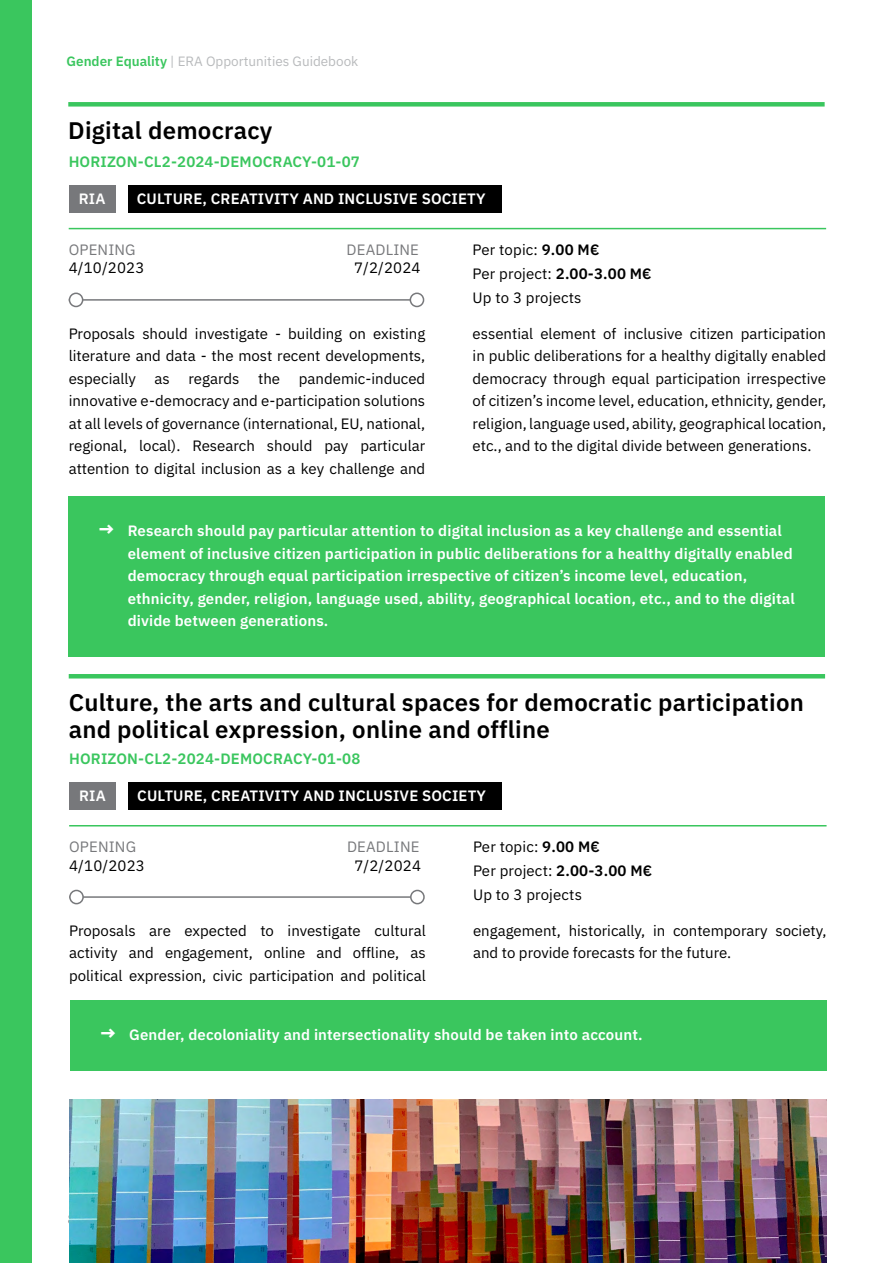
<style>
.page{position:relative;width:893px;height:1263px;background:#fff}
.page>*{position:absolute;margin:0;border:0;box-sizing:border-box;transform-origin:0 0}
.t1{font:600 24px/27px "IBM Plex Sans";letter-spacing:.01em;color:#000}
.t2{font:15px/22.5px "IBM Plex Sans";color:#000;text-align:justify}
.t3{font:600 15px/22.5px "IBM Plex Sans";letter-spacing:.01em;color:#fff}
.t4{font:600 15px "IBM Plex Sans";letter-spacing:.01em;color:#3ac65e}
.t5{font:15px "IBM Plex Sans";letter-spacing:.01em;color:#77787b}
.t6{font:13.5px "IBM Plex Sans";color:#b8babc}
.t7{font:13.5px "IBM Plex Sans";color:#5d5d60}
.s1{font-weight:600;color:#3ac65e}
.s2{font-weight:600}
.s3{font-weight:700;font-size:19.5px}
</style>
<div class="page">
<div style="left:0;top:0;width:32px;height:1263px;background:#3ac65e"></div>
<div style="left:128px;top:185px;width:374px;height:27px;background:#000"></div>
<div style="left:69px;top:185px;width:46px;height:27px;background:#77787b"></div>
<div style="left:68px;top:496px;width:757px;height:160px;background:#3ac65e"></div>
<hr style="left:69px;top:299px;width:346px;height:2px;background:#77787b">
<div style="left:69px;top:293px;width:14px;height:13px;background:#fff;border-radius:50%"></div>
<div style="left:69px;top:293px;width:14px;height:14px;border:2px solid #77787b;border-radius:50%"></div>
<div style="left:410px;top:293px;width:14px;height:13px;background:#fff;border-radius:50%"></div>
<div style="left:410px;top:293px;width:14px;height:14px;border:2px solid #77787b;border-radius:50%"></div>
<hr style="left:69px;top:228px;width:757px;height:1px;background:#3ac65e">
<div style="left:68px;top:102px;width:757px;height:5px;background:#3ac65e"></div>
<div style="left:129px;top:782px;width:373px;height:27px;background:#000"></div>
<div style="left:69px;top:782px;width:47px;height:27px;background:#77787b"></div>
<div style="left:70px;top:1000px;width:757px;height:70px;background:#3ac65e"></div>
<hr style="left:69px;top:896px;width:347px;height:2px;background:#77787b">
<div style="left:70px;top:890px;width:13px;height:14px;background:#fff;border-radius:50%"></div>
<div style="left:69px;top:890px;width:15px;height:14px;border:2px solid #77787b;border-radius:50%"></div>
<div style="left:411px;top:890px;width:13px;height:14px;background:#fff;border-radius:50%"></div>
<div style="left:410px;top:890px;width:15px;height:14px;border:2px solid #77787b;border-radius:50%"></div>
<hr style="left:69px;top:825px;width:758px;height:1px;background:#3ac65e">
<hr style="left:69px;top:674px;width:756px;height:4px;background:#3ac65e">
<img style="left:70px;top:1099px;width:756px;height:164px">
<p class="t6" style="left:67px;top:51px;width:293px"><span class="s1">Gender Equality</span> | ERA Opportunities Guidebook</p>
<h1 class="t1" style="left:68px;top:115px;width:206px">Digital democracy</h1>
<p class="t4" style="left:69px;top:150px;width:293px">HORIZON-CL2-2024-DEMOCRACY-01-07</p>
<p class="t3" style="left:79px;top:186px;width:28px">RIA</p>
<p class="t3" style="left:137px;top:186px;width:350px">CULTURE, CREATIVITY AND INCLUSIVE SOCIETY</p>
<p class="t5" style="left:347px;top:238px;width:74px">DEADLINE</p>
<p class="t2" style="left:473px;top:236px;width:181px;line-height:24px;text-align:left">Per topic: <span class="s2">9.00 M€<br></span>Per project: <span class="s2">2.00-3.00 M€<br></span>Up to 3 projects</p>
<p class="t2" style="left:473px;top:321px;width:355px">essential element of inclusive citizen participation in public deliberations for a healthy digitally enabled democracy through equal participation irrespective of citizen’s income level, education, ethnicity, gender, religion, language used, ability, geographical location, etc., and to the digital divide between generations.</p>
<p class="t5" style="left:69px;top:238px;width:68px">OPENING</p>
<p class="t2" style="left:69px;top:256px;width:77px">4/10/2023</p>
<p class="t2" style="left:354px;top:256px;width:68px">7/2/2024</p>
<p class="t2" style="left:69px;top:321px;width:358px">Proposals should investigate - building on existing literature and data - the most recent developments, especially as regards the pandemic-induced innovative e-democracy and e-participation solutions at all levels of governance (international, EU, national, regional, local). Research should pay particular attention to digital inclusion as a key challenge and</p>
<p class="t3" style="left:128px;top:518px;width:669px;text-indent:-30px"><span class="s3">→</span> Research should pay particular attention to digital inclusion as a key challenge and essential element of inclusive citizen participation in public deliberations for a healthy digitally enabled democracy through equal participation irrespective of citizen’s income level, education, ethnicity, gender, religion, language used, ability, geographical location, etc., and to the digital divide between generations.</p>
<h1 class="t1" style="left:69px;top:687px;width:737px">Culture, the arts and cultural spaces for democratic participation and political expression, online and offline</h1>
<p class="t4" style="left:69px;top:747px;width:293px">HORIZON-CL2-2024-DEMOCRACY-01-08</p>
<p class="t3" style="left:79px;top:783px;width:28px">RIA</p>
<p class="t3" style="left:137px;top:783px;width:350px">CULTURE, CREATIVITY AND INCLUSIVE SOCIETY</p>
<p class="t5" style="left:347px;top:835px;width:74px">DEADLINE</p>
<p class="t2" style="left:473px;top:833px;width:181px;line-height:24px;text-align:left">Per topic: <span class="s2">9.00 M€<br></span>Per project: <span class="s2">2.00-3.00 M€<br></span>Up to 3 projects</p>
<p class="t2" style="left:473px;top:918px;width:355px">engagement, historically, in contemporary society, and to provide forecasts for the future.</p>
<p class="t5" style="left:69px;top:835px;width:68px">OPENING</p>
<p class="t2" style="left:69px;top:853px;width:77px">4/10/2023</p>
<p class="t2" style="left:354px;top:853px;width:68px">7/2/2024</p>
<p class="t2" style="left:69px;top:918px;width:358px">Proposals are expected to investigate cultural activity and engagement, online and offline, as political expression, civic participation and political</p>
<p class="t3" style="left:99px;top:1022px;width:545px"><span class="s3">→</span> Gender, decoloniality and intersectionality should be taken into account.</p>
<p class="t7" style="left:68px;top:1209px;width:10px">8</p>
</div>
